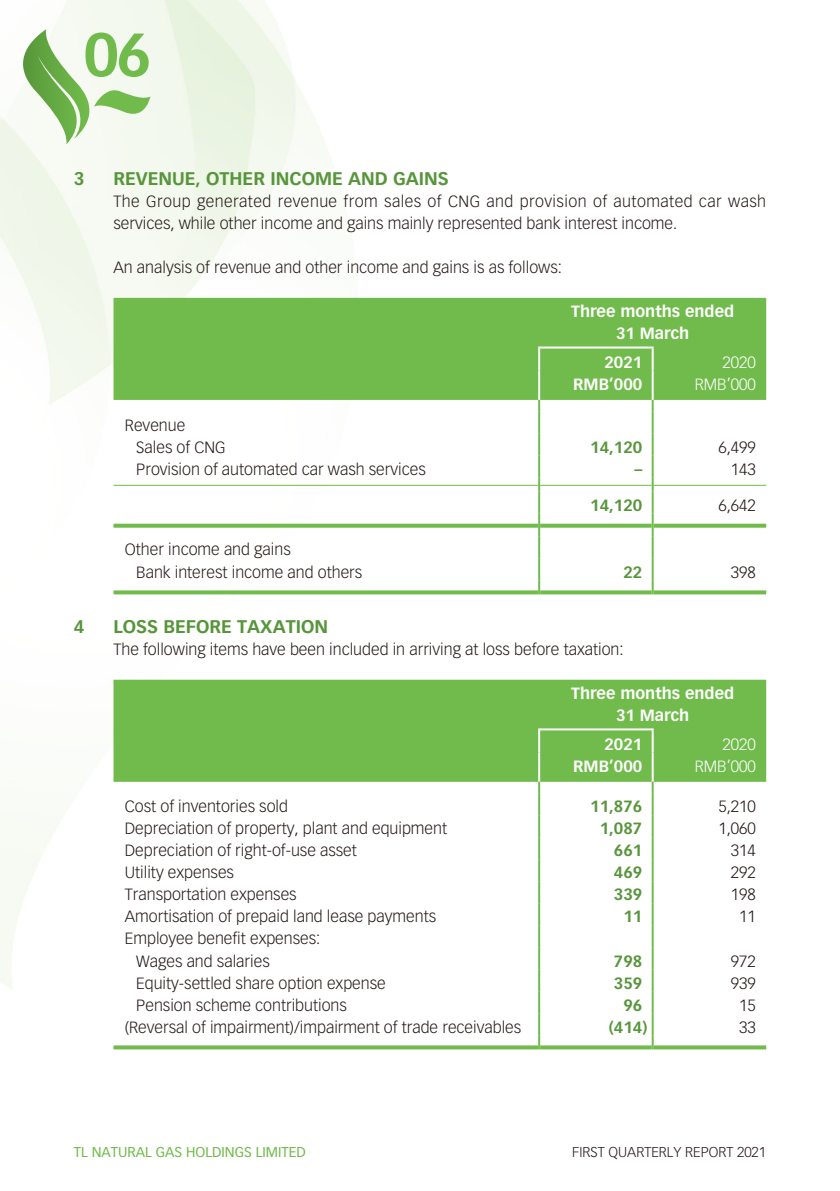
<style>
.page{position:relative;width:840px;height:1191px;background:#fff}
.page>*{position:absolute;margin:0;border:0;box-sizing:border-box;transform-origin:0 0}
.t1{font:700 60px "Vectora LT Std";color:#70bb4b}
.t2{font:700 18px "Vectora LT Std";color:#57953b}
.t3{font:300 16px/22px "Vectora LT Std";color:#231916}
.t4{font:700 16px/22px "Vectora LT Std";color:#fff;text-align:center}
.t5{font:700 16px "Vectora LT Std";color:#57953b}
.t6{font:300 16px "Vectora LT Std";color:#fff}
.t7{font:14px "Vectora LT Std";color:#70bb4b}
.t8{font:300 14px "Vectora LT Std";color:#231916}
</style>
<div class="page">
<svg style="left:16px;top:29px;width:134px;height:115px"></svg>
<div style="left:113px;top:298px;width:652px;height:102px;background:#70bb4b"></div>
<hr style="left:538px;top:348px;width:2px;height:22px;background:#fff">
<hr style="left:651px;top:348px;width:2px;height:22px;background:#fff">
<hr style="left:538px;top:370px;width:2px;height:30px;background:#fff">
<hr style="left:651px;top:370px;width:2px;height:30px;background:#fff">
<hr style="left:538px;top:346px;width:115px;height:2px;background:#fff">
<svg style="left:538px;top:400px;width:2px;height:11px"></svg>
<svg style="left:651px;top:400px;width:2px;height:11px"></svg>
<hr style="left:538px;top:411px;width:2px;height:22px;background:#70bb4b">
<hr style="left:651px;top:411px;width:2px;height:22px;background:#70bb4b">
<hr style="left:538px;top:433px;width:2px;height:22px;background:#70bb4b">
<hr style="left:651px;top:433px;width:2px;height:22px;background:#70bb4b">
<hr style="left:538px;top:455px;width:2px;height:22px;background:#70bb4b">
<hr style="left:651px;top:455px;width:2px;height:22px;background:#70bb4b">
<svg style="left:538px;top:477px;width:2px;height:14px"></svg>
<svg style="left:651px;top:477px;width:2px;height:14px"></svg>
<hr style="left:538px;top:491px;width:2px;height:22px;background:#70bb4b">
<hr style="left:651px;top:491px;width:2px;height:22px;background:#70bb4b">
<hr style="left:538px;top:513px;width:2px;height:23px;background:#70bb4b">
<hr style="left:651px;top:513px;width:2px;height:23px;background:#70bb4b">
<hr style="left:538px;top:536px;width:2px;height:22px;background:#70bb4b">
<hr style="left:651px;top:536px;width:2px;height:22px;background:#70bb4b">
<hr style="left:538px;top:558px;width:2px;height:22px;background:#70bb4b">
<hr style="left:651px;top:558px;width:2px;height:22px;background:#70bb4b">
<svg style="left:538px;top:580px;width:2px;height:14px"></svg>
<svg style="left:651px;top:580px;width:2px;height:14px"></svg>
<hr style="left:113px;top:485px;width:425px;height:1px;background:#70bb4b">
<hr style="left:540px;top:485px;width:111px;height:1px;background:#70bb4b">
<hr style="left:653px;top:485px;width:112px;height:1px;background:#70bb4b">
<svg style="left:113px;top:524px;width:425px;height:4px;background:#7ac058"></svg>
<svg style="left:540px;top:524px;width:111px;height:4px"></svg>
<svg style="left:653px;top:524px;width:112px;height:4px"></svg>
<svg style="left:113px;top:590px;width:425px;height:4px;background:#7fc25d"></svg>
<svg style="left:540px;top:590px;width:111px;height:4px"></svg>
<svg style="left:653px;top:590px;width:112px;height:4px"></svg>
<div style="left:113px;top:679px;width:652px;height:103px;background:#70bb4b"></div>
<hr style="left:538px;top:730px;width:2px;height:22px;background:#fff">
<hr style="left:651px;top:730px;width:2px;height:22px;background:#fff">
<hr style="left:538px;top:752px;width:2px;height:30px;background:#fff">
<hr style="left:651px;top:752px;width:2px;height:30px;background:#fff">
<hr style="left:538px;top:728px;width:115px;height:2px;background:#fff">
<svg style="left:538px;top:782px;width:2px;height:11px"></svg>
<svg style="left:651px;top:782px;width:2px;height:11px"></svg>
<hr style="left:538px;top:793px;width:2px;height:22px;background:#70bb4b">
<hr style="left:651px;top:793px;width:2px;height:22px;background:#70bb4b">
<hr style="left:538px;top:815px;width:2px;height:22px;background:#70bb4b">
<hr style="left:651px;top:815px;width:2px;height:22px;background:#70bb4b">
<hr style="left:538px;top:837px;width:2px;height:22px;background:#70bb4b">
<hr style="left:651px;top:837px;width:2px;height:22px;background:#70bb4b">
<hr style="left:538px;top:859px;width:2px;height:22px;background:#70bb4b">
<hr style="left:651px;top:859px;width:2px;height:22px;background:#70bb4b">
<hr style="left:538px;top:881px;width:2px;height:22px;background:#70bb4b">
<hr style="left:651px;top:881px;width:2px;height:22px;background:#70bb4b">
<hr style="left:538px;top:903px;width:2px;height:22px;background:#70bb4b">
<hr style="left:651px;top:903px;width:2px;height:22px;background:#70bb4b">
<hr style="left:538px;top:925px;width:2px;height:22px;background:#70bb4b">
<hr style="left:651px;top:925px;width:2px;height:22px;background:#70bb4b">
<hr style="left:538px;top:947px;width:2px;height:22px;background:#70bb4b">
<hr style="left:651px;top:947px;width:2px;height:22px;background:#70bb4b">
<hr style="left:538px;top:969px;width:2px;height:22px;background:#70bb4b">
<hr style="left:651px;top:969px;width:2px;height:22px;background:#70bb4b">
<hr style="left:538px;top:991px;width:2px;height:22px;background:#70bb4b">
<hr style="left:651px;top:991px;width:2px;height:22px;background:#70bb4b">
<hr style="left:538px;top:1013px;width:2px;height:22px;background:#70bb4b">
<hr style="left:651px;top:1013px;width:2px;height:22px;background:#70bb4b">
<svg style="left:538px;top:1035px;width:2px;height:14px"></svg>
<svg style="left:651px;top:1035px;width:2px;height:14px"></svg>
<svg style="left:113px;top:1045px;width:425px;height:4px;background:#7fc25e"></svg>
<svg style="left:540px;top:1045px;width:111px;height:4px"></svg>
<svg style="left:653px;top:1045px;width:112px;height:4px"></svg>
<h1 class="t1" style="left:83px;top:26px;width:70px">06</h1>
<p class="t2" style="left:74px;top:170px;width:12px">3</p>
<p class="t2" style="left:113px;top:170px;width:336px">REVENUE, OTHER INCOME AND GAINS</p>
<p class="t3" style="left:113px;top:191px;width:653px">The Group generated revenue from sales of CNG and provision of automated car wash services, while other income and gains mainly represented bank interest income.</p>
<p class="t3" style="left:113px;top:257px;width:449px">An analysis of revenue and other income and gains is as follows:</p>
<p class="t4" style="left:570px;top:301px;width:164px">Three months ended<br>31 March</p>
<p class="t4" style="left:604px;top:352px;width:39px">2021</p>
<p class="t6" style="left:722px;top:354px;width:35px">2020</p>
<p class="t4" style="left:573px;top:374px;width:70px">RMB’000</p>
<p class="t6" style="left:694px;top:376px;width:63px">RMB’000</p>
<p class="t3" style="left:136px;top:415px;width:91px;text-indent:-11px">Revenue<br>Sales of CNG</p>
<p class="t5" style="left:590px;top:439px;width:54px">14,120</p>
<p class="t3" style="left:718px;top:437px;width:39px">6,499</p>
<p class="t3" style="left:136px;top:459px;width:291px">Provision of automated car wash services</p>
<p class="t5" style="left:634px;top:461px;width:9px">–</p>
<p class="t3" style="left:730px;top:459px;width:26px">143</p>
<p class="t5" style="left:590px;top:497px;width:54px">14,120</p>
<p class="t3" style="left:718px;top:495px;width:39px">6,642</p>
<p class="t3" style="left:136px;top:540px;width:227px;text-indent:-11px">Other income and gains<br>Bank interest income and others</p>
<p class="t5" style="left:623px;top:564px;width:20px">22</p>
<p class="t3" style="left:730px;top:562px;width:26px">398</p>
<p class="t2" style="left:74px;top:618px;width:12px">4</p>
<p class="t2" style="left:113px;top:618px;width:216px">LOSS BEFORE TAXATION</p>
<p class="t3" style="left:113px;top:639px;width:511px">The following items have been included in arriving at loss before taxation:</p>
<p class="t4" style="left:570px;top:683px;width:164px">Three months ended<br>31 March</p>
<p class="t4" style="left:604px;top:734px;width:39px">2021</p>
<p class="t6" style="left:722px;top:736px;width:35px">2020</p>
<p class="t4" style="left:573px;top:756px;width:70px">RMB’000</p>
<p class="t6" style="left:694px;top:758px;width:63px">RMB’000</p>
<p class="t3" style="left:125px;top:796px;width:165px">Cost of inventories sold</p>
<p class="t5" style="left:590px;top:799px;width:54px">11,876</p>
<p class="t3" style="left:718px;top:796px;width:39px">5,210</p>
<p class="t3" style="left:125px;top:818px;width:323px">Depreciation of property, plant and equipment</p>
<p class="t5" style="left:599px;top:821px;width:44px">1,087</p>
<p class="t3" style="left:718px;top:818px;width:39px">1,060</p>
<p class="t3" style="left:125px;top:840px;width:233px">Depreciation of right-of-use asset</p>
<p class="t5" style="left:613px;top:843px;width:30px">661</p>
<p class="t3" style="left:730px;top:840px;width:26px">314</p>
<p class="t3" style="left:125px;top:862px;width:111px">Utility expenses</p>
<p class="t5" style="left:613px;top:865px;width:30px">469</p>
<p class="t3" style="left:730px;top:862px;width:26px">292</p>
<p class="t3" style="left:125px;top:884px;width:173px">Transportation expenses</p>
<p class="t5" style="left:613px;top:887px;width:30px">339</p>
<p class="t3" style="left:730px;top:884px;width:26px">198</p>
<p class="t3" style="left:125px;top:906px;width:312px">Amortisation of prepaid land lease payments</p>
<p class="t5" style="left:623px;top:909px;width:20px">11</p>
<p class="t3" style="left:738px;top:906px;width:18px">11</p>
<p class="t3" style="left:136px;top:928px;width:185px;text-indent:-11px">Employee benefit expenses:<br>Wages and salaries</p>
<p class="t5" style="left:613px;top:953px;width:30px">798</p>
<p class="t3" style="left:730px;top:950px;width:26px">972</p>
<p class="t3" style="left:136px;top:972px;width:251px">Equity-settled share option expense</p>
<p class="t5" style="left:613px;top:975px;width:30px">359</p>
<p class="t3" style="left:730px;top:972px;width:26px">939</p>
<p class="t3" style="left:136px;top:994px;width:212px">Pension scheme contributions</p>
<p class="t5" style="left:623px;top:997px;width:20px">96</p>
<p class="t3" style="left:738px;top:994px;width:18px">15</p>
<p class="t3" style="left:125px;top:1016px;width:397px">(Reversal of impairment)/impairment of trade receivables</p>
<p class="t5" style="left:608px;top:1019px;width:40px">(414)</p>
<p class="t3" style="left:738px;top:1016px;width:18px">33</p>
<p class="t7" style="left:74px;top:1145px;width:233px">TL NATURAL GAS HOLDINGS LIMITED</p>
<p class="t8" style="left:572px;top:1145px;width:195px">FIRST QUARTERLY REPORT 2021</p>
</div>
